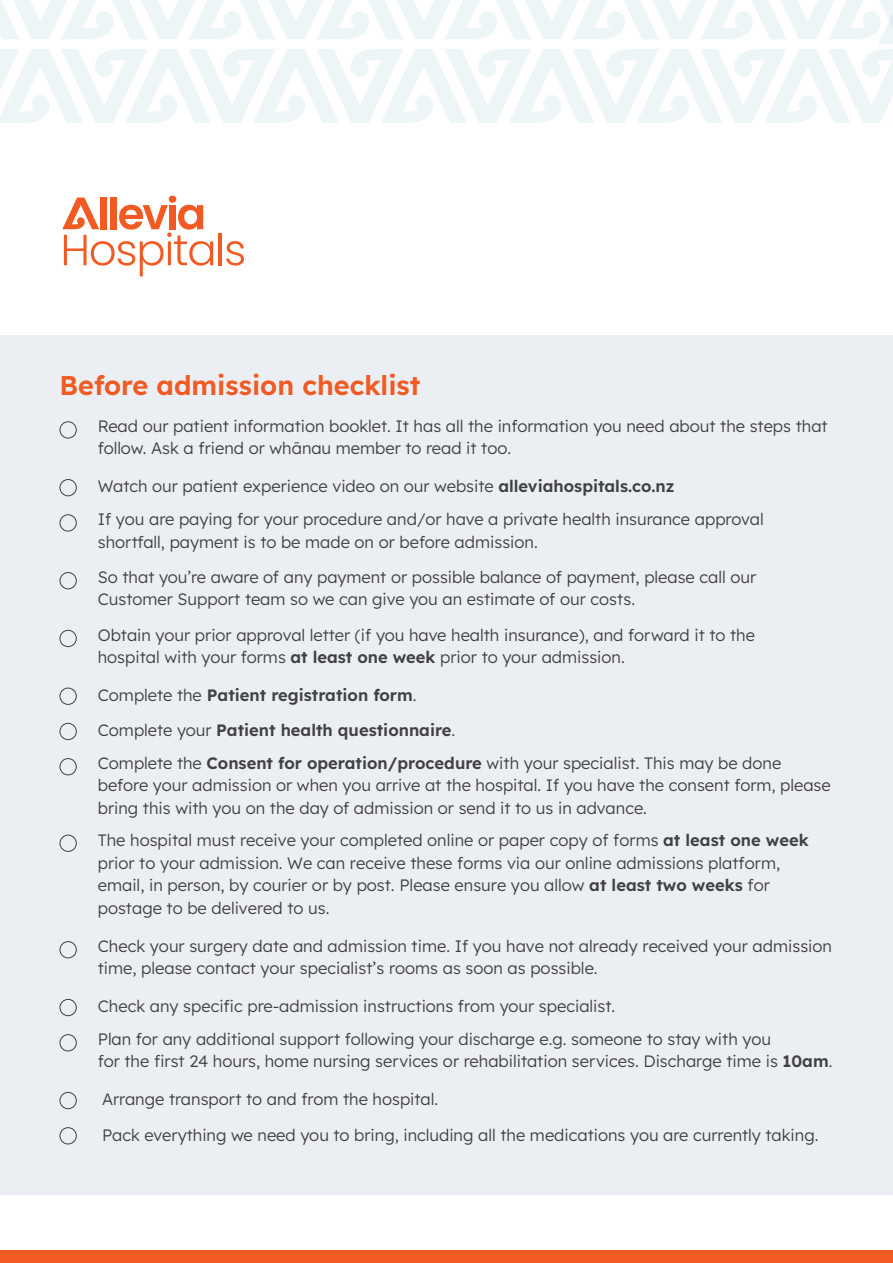
<style>
.page{position:relative;width:893px;height:1263px;background:#fff}
.page>*{position:absolute;margin:0;border:0;box-sizing:border-box;transform-origin:0 0}
.t1{font:600 27px "Lexend";color:#f15a22}
.t2{font:300 16.5px/22.5px "Lexend";color:#414042}
.t3{font:600 16.5px/35.2px "Lexend";color:#414042}
.s1{font-weight:600}
.s2{font-weight:300}
</style>
<div class="page">
<div style="left:0;top:336px;width:893px;height:859px;background:#ebeff3"></div>
<div style="left:60px;top:421px;width:17px;height:17px;border:1px solid #414042;border-radius:50%"></div>
<div style="left:60px;top:479px;width:17px;height:17px;border:1px solid #414042;border-radius:50%"></div>
<div style="left:60px;top:514px;width:17px;height:17px;border:1px solid #414042;border-radius:50%"></div>
<div style="left:60px;top:572px;width:17px;height:17px;border:1px solid #414042;border-radius:50%"></div>
<div style="left:60px;top:630px;width:17px;height:17px;border:1px solid #414042;border-radius:50%"></div>
<div style="left:60px;top:688px;width:17px;height:17px;border:1px solid #414042;border-radius:50%"></div>
<div style="left:60px;top:723px;width:17px;height:17px;border:1px solid #414042;border-radius:50%"></div>
<div style="left:60px;top:758px;width:17px;height:17px;border:1px solid #414042;border-radius:50%"></div>
<div style="left:60px;top:941px;width:17px;height:17px;border:1px solid #414042;border-radius:50%"></div>
<div style="left:60px;top:999px;width:17px;height:17px;border:1px solid #414042;border-radius:50%"></div>
<div style="left:60px;top:1034px;width:17px;height:17px;border:1px solid #414042;border-radius:50%"></div>
<div style="left:60px;top:1092px;width:17px;height:17px;border:1px solid #414042;border-radius:50%"></div>
<div style="left:60px;top:1127px;width:17px;height:17px;border:1px solid #414042;border-radius:50%"></div>
<hr style="left:219px;top:233px;width:3px;height:32px;background:#f15a22">
<svg style="left:226px;top:241px;width:18px;height:25px"></svg>
<svg style="left:62px;top:196px;width:151px;height:80px"></svg>
<div style="left:0;top:1250px;width:893px;height:13px;background:#f15a22"></div>
<svg style="left:0;top:0;width:893px;height:123px"></svg>
<div style="left:60px;top:835px;width:17px;height:17px;border:1px solid #414042;border-radius:50%"></div>
<h1 class="t1" style="left:60px;top:365px;width:362px">Before admission checklist</h1>
<p class="t2" style="left:98px;top:414px;width:731px">Read our patient information booklet. It has all the information you need about the steps that follow. Ask a friend or whānau member to read it too.</p>
<p class="t2" style="left:98px;top:469px;width:667px;line-height:32.5px">Watch our patient experience video on our website <span class="s1">alleviahospitals.co.nz<br></span>If you are paying for your procedure and/or have a private health insurance approval</p>
<p class="t2" style="left:98px;top:523px;width:660px;line-height:35.2px">shortfall, payment is to be made on or before admission.<br>So that you’re aware of any payment or possible balance of payment, please call our</p>
<p class="t2" style="left:98px;top:581px;width:659px;line-height:35.2px">Customer Support team so we can give you an estimate of our costs.<br>Obtain your prior approval letter (if you have health insurance), and forward it to the</p>
<p class="t2" style="left:98px;top:645px;width:528px">hospital with your forms <span class="s1">at least one week</span> prior to your admission.</p>
<p class="t3" style="left:98px;top:676px;width:359px"><span class="s2">Complete the</span> Patient registration form<span class="s2">.<br>Complete your</span> Patient health questionnaire<span class="s2">.</span></p>
<p class="t2" style="left:98px;top:751px;width:734px">Complete the <span class="s1">Consent for operation/procedure</span> with your specialist. This may be done before your admission or when you arrive at the hospital. If you have the consent form, please bring this with you on the day of admission or send it to us in advance.</p>
<p class="t2" style="left:98px;top:828px;width:712px">The hospital must receive your completed online or paper copy of forms <span class="s1">at least one week </span>prior to your admission. We can receive these forms via our online admissions platform, email, in person, by courier or by post. Please ensure you allow <span class="s1">at least two weeks</span> for postage to be delivered to us.</p>
<p class="t2" style="left:98px;top:934px;width:736px">Check your surgery date and admission time. If you have not already received your admission time, please contact your specialist’s rooms as soon as possible.</p>
<p class="t2" style="left:98px;top:989px;width:675px;line-height:32.5px">Check any specific pre-admission instructions from your specialist.<br>Plan for any additional support following your discharge e.g. someone to stay with you</p>
<p class="t2" style="left:98px;top:1049px;width:736px">for the first 24 hours, home nursing services or rehabilitation services. Discharge time is <span class="s1">10am</span>.</p>
<p class="t2" style="left:102px;top:1081px;width:718px;line-height:35.2px">Arrange transport to and from the hospital.<br>Pack everything we need you to bring, including all the medications you are currently taking.</p>
</div>
